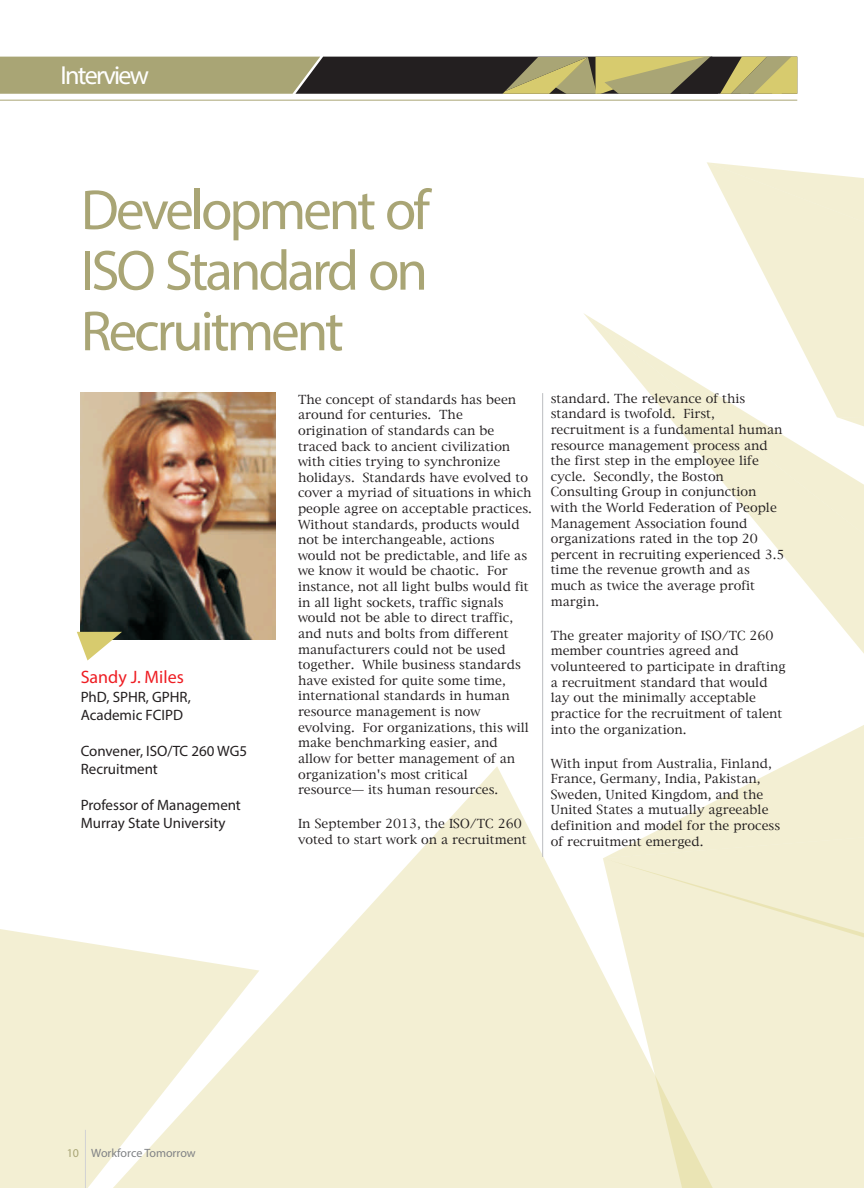
<style>
.page{position:relative;width:864px;height:1188px;background:#fff}
.page>*{position:absolute;margin:0;border:0;box-sizing:border-box;transform-origin:0 0}
.t1{font:57px/60.6px "Myriad Pro";letter-spacing:-.055em;color:#a9a575;text-align:justify}
.t2{font:26.1px "Myriad Pro";letter-spacing:-.065em;color:#fff}
.t3{font:18px "Myriad Pro";color:#ee1d23}
.t4{font:15px/18px "Myriad Pro";color:#231f20}
.t5{font:12px/15.6px "New York";color:#231f20}
.t6{font:12px "Myriad Pro";color:#808285}
.s1{color:#a9a575}
</style>
<div class="page">
<div style="left:760px;top:1119px;width:104px;height:69px;background:#f3efd3"></div>
<div style="left:760px;top:858px;width:104px;height:261px;background:#f3efd3"></div>
<svg style="left:707px;top:162px;width:157px;height:151px;fill:#f3efd3"></svg>
<svg style="left:584px;top:313px;width:280px;height:104px"></svg>
<svg style="left:669px;top:417px;width:195px;height:441px"></svg>
<svg style="left:0;top:766px;width:760px;height:422px;fill:#f3efd3"></svg>
<hr style="left:0;top:100px;width:797px;height:1px;background:#a9a575">
<svg style="left:0;top:57px;width:797px;height:37px;background:#847f59"></svg>
<img style="left:81px;top:393px;width:195px;height:246px">
<hr style="left:542px;top:393px;width:1px;height:464px;background:#bcbdc0">
<svg style="left:77px;top:632px;width:45px;height:29px"></svg>
<hr style="left:85px;top:1130px;width:1px;height:58px;background:#d1d2d4">
<h2 class="t2" style="left:61px;top:65px;width:90px">Interview</h2>
<h1 class="t1" style="left:81px;top:185px;width:351px">Development of ISO Standard on Recruitment</h1>
<h3 class="t3" style="left:81px;top:669px;width:105px">Sandy J. Miles</h3>
<p class="t4" style="left:81px;top:689px;width:112px">PhD, SPHR, GPHR,<br>Academic FCIPD</p>
<p class="t4" style="left:81px;top:743px;width:168px">Convener, ISO/TC 260 WG5<br>Recruitment</p>
<p class="t4" style="left:81px;top:797px;width:162px">Professor of Management<br>Murray State University</p>
<p class="t5" style="left:298px;top:392px;width:235px">The concept of standards has been around for centuries. The origination of standards can be traced back to ancient civilization with cities trying to synchronize holidays. Standards have evolved to cover a myriad of situations in which people agree on acceptable practices.<br>Without standards, products would not be interchangeable, actions would not be predictable, and life as we know it would be chaotic. For instance, not all light bulbs would fit in all light sockets, traffic signals would not be able to direct traffic, and nuts and bolts from different manufacturers could not be used together. While business standards have existed for quite some time, international standards in human resource management is now evolving. For organizations, this will make benchmarking easier, and allow for better management of an organization's most critical resource— its human resources.</p>
<p class="t5" style="left:298px;top:817px;width:230px">In September 2013, the ISO/TC 260 voted to start work on a recruitment</p>
<p class="t5" style="left:551px;top:391px;width:235px">standard. The relevance of this standard is twofold. First, recruitment is a fundamental human resource management process and the first step in the employee life cycle. Secondly, the Boston<br>Consulting Group in conjunction with the World Federation of People<br>Management Association found organizations rated in the top 20 percent in recruiting experienced 3.5 time the revenue growth and as much as twice the average profit margin.</p>
<p class="t5" style="left:551px;top:628px;width:237px">The greater majority of ISO/TC 260 member countries agreed and volunteered to participate in drafting a recruitment standard that would lay out the minimally acceptable practice for the recruitment of talent into the organization.</p>
<p class="t5" style="left:551px;top:756px;width:231px">With input from Australia, Finland, France, Germany, India, Pakistan, Sweden, United Kingdom, and the United States a mutually agreeable definition and model for the process of recruitment emerged.</p>
<p class="t6" style="left:67px;top:1148px;width:131px"><span class="s1">10</span> Workforce Tomorrow</p>
</div>
